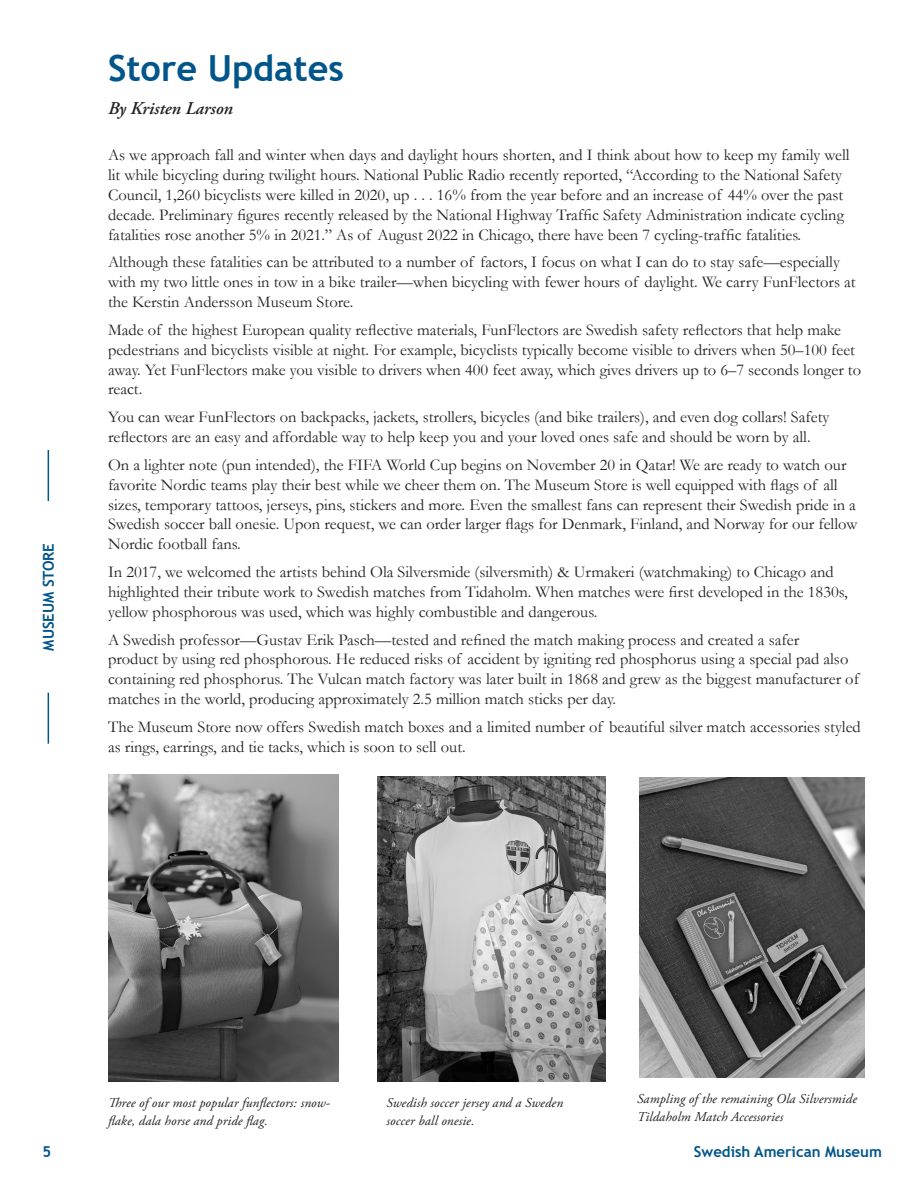
<style>
.page{position:relative;width:918px;height:1188px;background:#fff}
.page>*{position:absolute;margin:0;border:0;box-sizing:border-box;transform-origin:0 0}
.t1{font:700 36px "Trebuchet MS";color:#00558a}
.Byline{font:italic 600 18px "Adobe Garamond Pro";color:#231f20}
.Copy{font:16.5px/19.8px "Garamond";color:#231f20}
.TOC_Bold{font:700 15px "Trebuchet MS";color:#00558a}
.Captions{font:italic 13.5px/18px "Adobe Garamond Pro";letter-spacing:.01em;color:#231f20}
</style>
<div class="page">
<hr style="left:48px;top:693px;width:1px;height:51px;background:#00558a">
<hr style="left:48px;top:450px;width:1px;height:51px;background:#00558a">
<img style="left:109px;top:774px;width:230px;height:307px">
<img style="left:377px;top:776px;width:228px;height:305px">
<img style="left:639px;top:777px;width:225px;height:300px">
<p class="TOC_Bold" style="left:39px;top:651px;width:109px;rotate:-90deg">MUSEUM STORE</p>
<p class="t1" style="left:108px;top:45px;width:237px">Store Updates</p>
<p class="Byline" style="left:108px;top:97px;width:127px">By Kristen Larson</p>
<p class="Copy" style="left:108px;top:145px;width:743px">As we approach fall and winter when days and daylight hours shorten, and I think about how to keep my family well lit while bicycling during twilight hours. National Public Radio recently reported, “According to the National Safety Council, 1,260 bicyclists were killed in 2020, up . . . 16% from the year before and an increase of 44% over the past decade. Preliminary figures recently released by the National Highway Traffic Safety Administration indicate cycling fatalities rose another 5% in 2021.” As of August 2022 in Chicago, there have been 7 cycling-traffic fatalities.</p>
<p class="Copy" style="left:108px;top:252px;width:749px">Although these fatalities can be attributed to a number of factors, I focus on what I can do to stay safe—especially with my two little ones in tow in a bike trailer—when bicycling with fewer hours of daylight. We carry FunFlectors at the Kerstin Andersson Museum Store.</p>
<p class="Copy" style="left:108px;top:319px;width:755px">Made of the highest European quality reflective materials, FunFlectors are Swedish safety reflectors that help make pedestrians and bicyclists visible at night. For example, bicyclists typically become visible to drivers when 50–100 feet away. Yet FunFlectors make you visible to drivers when 400 feet away, which gives drivers up to 6–7 seconds longer to react.</p>
<p class="Copy" style="left:108px;top:407px;width:723px">You can wear FunFlectors on backpacks, jackets, strollers, bicycles (and bike trailers), and even dog collars! Safety reflectors are an easy and affordable way to help keep you and your loved ones safe and should be worn by all.</p>
<p class="Copy" style="left:108px;top:454px;width:751px">On a lighter note (pun intended), the FIFA World Cup begins on November 20 in Qatar! We are ready to watch our favorite Nordic teams play their best while we cheer them on. The Museum Store is well equipped with flags of all sizes, temporary tattoos, jerseys, pins, stickers and more. Even the smallest fans can represent their Swedish pride in a Swedish soccer ball onesie. Upon request, we can order larger flags for Denmark, Finland, and Norway for our fellow Nordic football fans.</p>
<p class="Copy" style="left:108px;top:562px;width:741px">In 2017, we welcomed the artists behind Ola Silversmide (silversmith) &amp; Urmakeri (watchmaking) to Chicago and highlighted their tribute work to Swedish matches from Tidaholm. When matches were first developed in the 1830s, yellow phosphorous was used, which was highly combustible and dangerous.</p>
<p class="Copy" style="left:108px;top:629px;width:753px">A Swedish professor—Gustav Erik Pasch—tested and refined the match making process and created a safer<br>product by using red phosphorous. He reduced risks of accident by igniting red phosphorus using a special pad also containing red phosphorus. The Vulcan match factory was later built in 1868 and grew as the biggest manufacturer of matches in the world, producing approximately 2.5 million match sticks per day.</p>
<p class="Copy" style="left:108px;top:716px;width:754px">The Museum Store now offers Swedish match boxes and a limited number of beautiful silver match accessories styled as rings, earrings, and tie tacks, which is soon to sell out.</p>
<p class="Captions" style="left:108px;top:1094px;width:224px">Three of our most popular funflectors: snow&shy;flake, dala horse and pride flag.</p>
<p class="Captions" style="left:387px;top:1094px;width:178px">Swedish soccer jersey and a Sweden soccer ball onesie.</p>
<p class="Captions" style="left:637px;top:1090px;width:221px">Sampling of the remaining Ola Silversmide<br>Tildaholm Match Accessories</p>
<p class="TOC_Bold" style="left:43px;top:1142px;width:10px">5</p>
<p class="TOC_Bold" style="left:694px;top:1142px;width:190px">Swedish American Museum</p>
</div>
